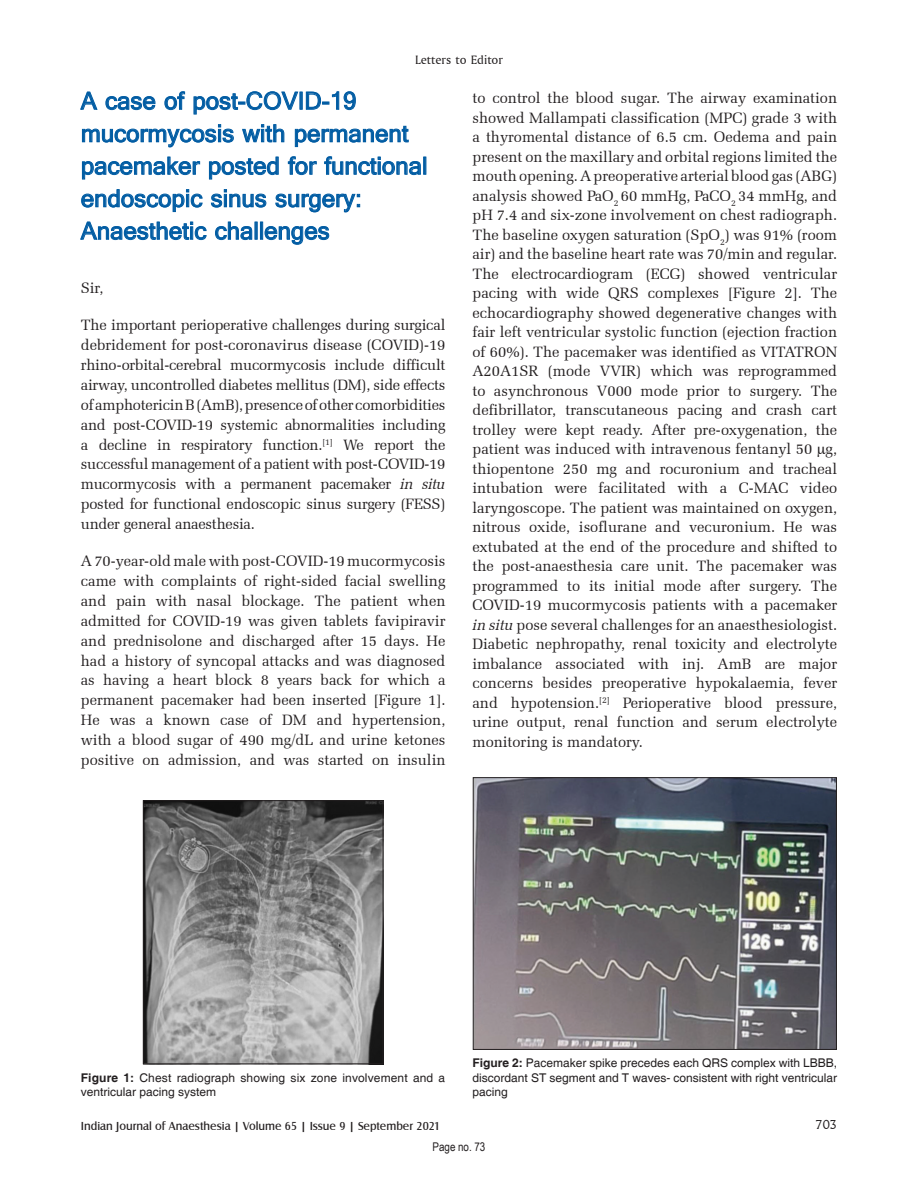
<style>
.page{position:relative;width:918px;height:1188px;background:#fff}
.page>*{position:absolute;margin:0;border:0;box-sizing:border-box;transform-origin:0 0}
.AT{font:24px/32.5px "Microsoft Sans Serif";color:#015ca3}
.TX{font:15px/19.5px "Zapf Elliptical 711 BT";color:#231f20;text-align:justify}
.t1{font:12.75px "Amerigo BT Roman A";color:#231f20}
.FGC{font:12px/14.4px "Helvetica";color:#231f20;text-align:justify}
.t2{font:12px "Castle T";color:#231f20}
.TX-2{font:12px "Arial Narrow";color:#231f20}
.t3{font:300 12px "Flareserif 821 BT";color:#231f20}
.s1{font-style:italic}
.s2{font-weight:700}
</style>
<div class="page">
<svg style="left:80px;top:91px;width:18px;height:19px"></svg>
<svg style="left:105px;top:96px;width:51px;height:14px"></svg>
<svg style="left:164px;top:91px;width:21px;height:19px"></svg>
<svg style="left:193px;top:91px;width:106px;height:24px"></svg>
<div style="left:300px;top:92px;width:3px;height:18px;border:1px solid #015ca3"></div>
<svg style="left:306px;top:91px;width:50px;height:19px"></svg>
<svg style="left:82px;top:124px;width:152px;height:24px"></svg>
<svg style="left:242px;top:124px;width:43px;height:19px"></svg>
<svg style="left:295px;top:126px;width:114px;height:21px"></svg>
<svg style="left:82px;top:156px;width:119px;height:24px"></svg>
<svg style="left:209px;top:156px;width:70px;height:24px"></svg>
<svg style="left:288px;top:156px;width:29px;height:19px"></svg>
<svg style="left:324px;top:156px;width:97px;height:19px"></svg>
<div style="left:423px;top:157px;width:3px;height:18px;border:1px solid #015ca3"></div>
<svg style="left:81px;top:189px;width:122px;height:23px"></svg>
<svg style="left:211px;top:189px;width:56px;height:19px"></svg>
<svg style="left:275px;top:193px;width:85px;height:20px"></svg>
<svg style="left:80px;top:221px;width:127px;height:19px"></svg>
<svg style="left:215px;top:221px;width:37px;height:19px"></svg>
<div style="left:260px;top:222px;width:3px;height:18px;border:1px solid #015ca3"></div>
<svg style="left:264px;top:226px;width:66px;height:19px"></svg>
<img style="left:475px;top:779px;width:360px;height:269px">
<div style="left:473px;top:777px;width:364px;height:273px;border:1px solid #231f20"></div>
<img style="left:145px;top:803px;width:236px;height:259px">
<div style="left:143px;top:801px;width:240px;height:263px;border:1px solid #231f20"></div>
<p class="t1" style="left:415px;top:52px;width:89px">Letters to Editor</p>
<p class="AT" style="left:81px;top:84px;width:348px">A case of post-COVID-19 mucormycosis with permanent pacemaker posted for functional endoscopic sinus surgery:<br>Anaesthetic challenges</p>
<p class="TX" style="left:81px;top:278px;width:24px">Sir,</p>
<p class="TX" style="left:81px;top:315px;width:366px;line-height:20px">The important perioperative challenges during surgical debridement for post-coronavirus disease (COVID)‑19 rhino‑orbital‑cerebral mucormycosis include difficult airway, uncontrolled diabetes mellitus (DM), side effects of amphotericin B (AmB), presence of other comorbidities and post‑COVID‑19 systemic abnormalities including a decline in respiratory function.<sup>[1]</sup> We report the successful management of a patient with post‑COVID‑19 mucormycosis with a permanent pacemaker <span class="s1">in situ </span>posted for functional endoscopic sinus surgery (FESS) under general anaesthesia.</p>
<p class="TX" style="left:81px;top:551px;width:366px;line-height:20px">A 70‑year‑old male with post‑COVID‑19 mucormycosis came with complaints of right‑sided facial swelling and pain with nasal blockage. The patient when admitted for COVID‑19 was given tablets favipiravir and prednisolone and discharged after 15 days. He had a history of syncopal attacks and was diagnosed as having a heart block 8 years back for which a permanent pacemaker had been inserted [Figure 1].<br>He was a known case of DM and hypertension, with a blood sugar of 490 mg/dL and urine ketones positive on admission, and was started on insulin</p>
<p class="TX" style="left:472px;top:88px;width:366px">to control the blood sugar. The airway examination showed Mallampati classification (MPC) grade 3 with a thyromental distance of 6.5 cm. Oedema and pain present on the maxillary and orbital regions limited the mouth opening. A preoperative arterial blood gas (ABG) analysis showed PaO<sub>2</sub> 60 mmHg, PaCO<sub>2</sub> 34 mmHg, and pH 7.4 and six‑zone involvement on chest radiograph.<br>The baseline oxygen saturation (SpO<sub>2</sub>) was 91% (room air) and the baseline heart rate was 70/min and regular.<br>The electrocardiogram (ECG) showed ventricular pacing with wide QRS complexes [Figure 2]. The echocardiography showed degenerative changes with fair left ventricular systolic function (ejection fraction of 60%). The pacemaker was identified as VITATRON A20A1SR (mode VVIR) which was reprogrammed to asynchronous V000 mode prior to surgery. The defibrillator, transcutaneous pacing and crash cart trolley were kept ready. After pre‑oxygenation, the patient was induced with intravenous fentanyl 50 g, thiopentone 250 mg and rocuronium and tracheal intubation were facilitated with a C‑MAC video laryngoscope. The patient was maintained on oxygen, nitrous oxide, isoflurane and vecuronium. He was extubated at the end of the procedure and shifted to the post‑anaesthesia care unit. The pacemaker was programmed to its initial mode after surgery. The COVID‑19 mucormycosis patients with a pacemaker <span class="s1">in situ</span> pose several challenges for an anaesthesiologist.<br>Diabetic nephropathy, renal toxicity and electrolyte imbalance associated with inj. AmB are major concerns besides preoperative hypokalaemia, fever and hypotension.<sup>[2]</sup> Perioperative blood pressure, urine output, renal function and serum electrolyte monitoring is mandatory.</p>
<p class="FGC" style="left:81px;top:1071px;width:366px"><span class="s2">Figure 1:</span> Chest radiograph showing six zone involvement and a ventricular pacing system</p>
<p class="FGC" style="left:472px;top:1056px;width:366px"><span class="s2">Figure 2:</span> Pacemaker spike precedes each QRS complex with LBBB, discordant ST segment and T waves‑ consistent with right ventricular pacing</p>
<p class="t2" style="left:81px;top:1119px;width:361px">Indian Journal of Anaesthesia | Volume 65 | Issue 9 | September 2021</p>
<p class="t3" style="left:815px;top:1117px;width:23px">703</p>
<p class="TX-2" style="left:433px;top:1138px;width:54px">Page no. 73</p>
</div>
